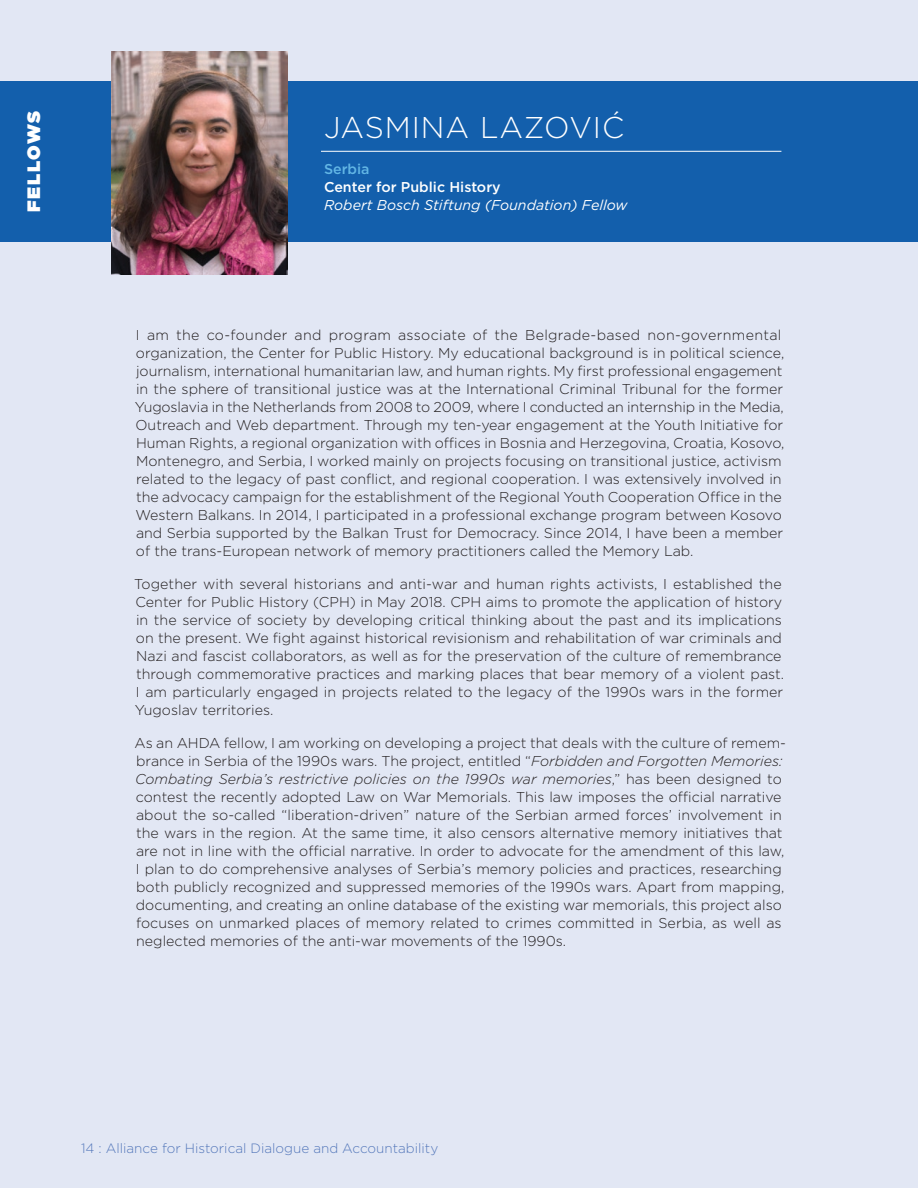
<style>
.page{position:relative;width:918px;height:1188px;background:#e2e7f4}
.page>*{position:absolute;margin:0;border:0;box-sizing:border-box;transform-origin:0 0}
.name{font:300 30px "Gotham";letter-spacing:.03em;color:#fff}
.t1{font:900 18px "Gotham";letter-spacing:.09em;color:#fff}
.fixed_type{font:300 14.25px/18px "Gotham";color:#231f20}
.t2{font:italic 14.25px "Gotham";color:#fff}
.name-2{font:500 14.25px/18px "Gotham";color:#fff}
.t3{font:300 13.5px "Gotham";color:#5679bb}
.s1{color:#62b6e5}
.s2{font-style:italic}
</style>
<div class="page">
<div style="left:0;top:81px;width:918px;height:160px;background:#135fac"></div>
<img style="left:112px;top:52px;width:175px;height:222px">
<hr style="left:321px;top:151px;width:460px;height:1px;background:#fff">
<p class="t1" style="left:21px;top:212px;width:103px;rotate:-90deg">FELLOWS</p>
<p class="name" style="left:324px;top:108px;width:302px">JASMINA LAZOVIĆ</p>
<p class="name-2" style="left:324px;top:159px;width:178px"><span class="s1">Serbia<br></span>Center for Public History</p>
<p class="t2" style="left:324px;top:195px;width:305px">Robert Bosch Stiftung (Foundation) Fellow</p>
<p class="fixed_type" style="left:135px;top:325px;width:651px">I am the co-founder and program associate of the Belgrade-based non-governmental organization, the Center for Public History. My educational background is in political science, journalism, international humanitarian law, and human rights. My first professional engagement in the sphere of transitional justice was at the International Criminal Tribunal for the former Yugoslavia in the Netherlands from 2008 to 2009, where I conducted an internship in the Media, Outreach and Web department. Through my ten-year engagement at the Youth Initiative for Human Rights, a regional organization with offices in Bosnia and Herzegovina, Croatia, Kosovo, Montenegro, and Serbia, I worked mainly on projects focusing on transitional justice, activism related to the legacy of past conflict, and regional cooperation. I was extensively involved in the advocacy campaign for the establishment of the Regional Youth Cooperation Office in the Western Balkans. In 2014, I participated in a professional exchange program between Kosovo and Serbia supported by the Balkan Trust for Democracy. Since 2014, I have been a member of the trans-European network of memory practitioners called the Memory Lab.</p>
<p class="fixed_type" style="left:134px;top:574px;width:650px;text-align:justify">Together with several historians and anti-war and human rights activists, I established the Center for Public History (CPH) in May 2018. CPH aims to promote the application of history in the service of society by developing critical thinking about the past and its implications on the present. We fight against historical revisionism and rehabilitation of war criminals and Nazi and fascist collaborators, as well as for the preservation of the culture of remembrance through commemorative practices and marking places that bear memory of a violent past.<br>I am particularly engaged in projects related to the legacy of the 1990s wars in the former Yugoslav territories.</p>
<p class="fixed_type" style="left:135px;top:733px;width:653px">As an AHDA fellow, I am working on developing a project that deals with the culture of remem&shy;brance in Serbia of the 1990s wars. The project, entitled “<span class="s2">Forbidden and Forgotten Memories:<br>Combating Serbia’s restrictive policies on the 1990s war memories</span>,” has been designed to contest the recently adopted Law on War Memorials. This law imposes the official narrative about the so-called “liberation-driven” nature of the Serbian armed forces’ involvement in the wars in the region. At the same time, it also censors alternative memory initiatives that are not in line with the official narrative. In order to advocate for the amendment of this law, I plan to do comprehensive analyses of Serbia’s memory policies and practices, researching both publicly recognized and suppressed memories of the 1990s wars. Apart from mapping, documenting, and creating an online database of the existing war memorials, this project also focuses on unmarked places of memory related to crimes committed in Serbia, as well as neglected memories of the anti-war movements of the 1990s.</p>
<p class="t3" style="left:81px;top:1140px;width:359px">14 : Alliance for Historical Dialogue and Accountability</p>
</div>
